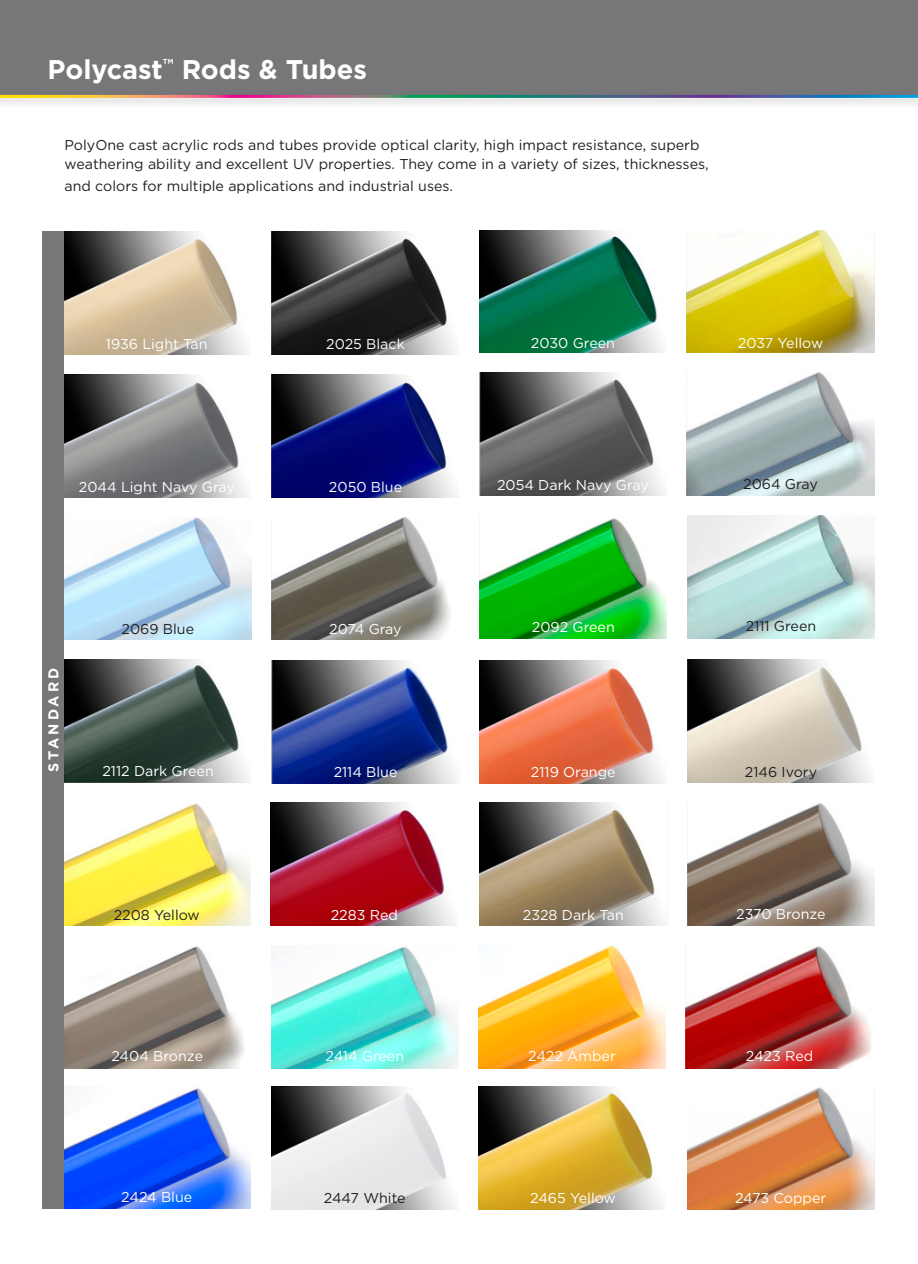
<style>
.page{position:relative;width:918px;height:1264px;background:#fff}
.page>*{position:absolute;margin:0;border:0;box-sizing:border-box;transform-origin:0 0}
.t1{font:700 27px "Gotham";color:#fff}
.t2{font:14.25px/19.5px "Gotham";color:#231f20}
.t3{font:14.25px "Gotham";color:#fff}
.t4{font:14.25px "Gotham";letter-spacing:-.02em;color:#fff}
.t5{font:700 14.25px "Gotham";letter-spacing:.21em;color:#fff}
</style>
<div class="page">
<div style="left:0;top:0;width:918px;height:95px;background:#77777a"></div>
<div style="left:0;top:91px;width:918px;height:18px;background:#231f20;opacity:.28"></div>
<hr style="left:0;top:95px;width:918px;height:3px;background:#fff">
<img style="left:64px;top:231px;width:184px;height:123px">
<img style="left:272px;top:231px;width:184px;height:123px">
<img style="left:479px;top:230px;width:185px;height:123px">
<img style="left:687px;top:230px;width:187px;height:123px">
<img style="left:64px;top:374px;width:183px;height:123px">
<img style="left:272px;top:374px;width:184px;height:123px">
<img style="left:479px;top:373px;width:185px;height:122px">
<img style="left:687px;top:373px;width:187px;height:122px">
<img style="left:64px;top:517px;width:187px;height:123px">
<img style="left:272px;top:517px;width:178px;height:123px">
<img style="left:480px;top:518px;width:187px;height:121px">
<img style="left:687px;top:516px;width:188px;height:123px">
<img style="left:64px;top:660px;width:188px;height:123px">
<img style="left:687px;top:660px;width:186px;height:123px">
<img style="left:64px;top:803px;width:186px;height:123px">
<img style="left:271px;top:803px;width:185px;height:123px">
<img style="left:480px;top:803px;width:185px;height:123px">
<img style="left:687px;top:803px;width:188px;height:123px">
<img style="left:64px;top:946px;width:181px;height:122px">
<img style="left:271px;top:946px;width:188px;height:122px">
<img style="left:478px;top:946px;width:188px;height:122px">
<img style="left:686px;top:946px;width:186px;height:122px">
<img style="left:64px;top:1088px;width:186px;height:121px">
<img style="left:271px;top:1086px;width:184px;height:123px">
<img style="left:478px;top:1086px;width:186px;height:123px">
<img style="left:687px;top:1087px;width:187px;height:122px">
<img style="left:272px;top:660px;width:185px;height:123px">
<img style="left:480px;top:660px;width:186px;height:123px">
<div style="left:42px;top:231px;width:22px;height:978px;background:#77777a"></div>
<p class="t1" style="left:48px;top:54px;width:321px">Polycast<sup>™</sup> Rods &amp; Tubes</p>
<p class="t2" style="left:65px;top:135px;width:646px">PolyOne cast acrylic rods and tubes provide optical clarity, high impact resistance, superb weathering ability and excellent UV properties. They come in a variety of sizes, thicknesses,</p>
<p class="t2" style="left:65px;top:176px;width:390px">and colors for multiple applications and industrial uses.</p>
<p class="t3" style="left:106px;top:336px;width:103px">1936 Light Tan</p>
<p class="t3" style="left:326px;top:336px;width:80px">2025 Black</p>
<p class="t3" style="left:531px;top:335px;width:86px">2030 Green</p>
<p class="t3" style="left:738px;top:335px;width:87px">2037 Yellow</p>
<p class="t3" style="left:79px;top:479px;width:158px">2044 Light Navy Gray</p>
<p class="t3" style="left:329px;top:479px;width:75px">2050 Blue</p>
<p class="t3" style="left:497px;top:477px;width:153px">2054 Dark Navy Gray</p>
<p class="t2" style="left:743px;top:474px;width:76px">2064 Gray</p>
<p class="t5" style="left:45px;top:772px;width:106px;rotate:-90deg">STANDARD</p>
<p class="t2" style="left:122px;top:619px;width:74px">2069 Blue</p>
<p class="t4" style="left:329px;top:621px;width:74px">2074 Gray</p>
<p class="t3" style="left:532px;top:619px;width:84px">2092 Green</p>
<p class="t2" style="left:746px;top:616px;width:72px">2111 Green</p>
<p class="t3" style="left:102px;top:763px;width:113px">2112 Dark Green</p>
<p class="t2" style="left:745px;top:762px;width:74px">2146 Ivory</p>
<p class="t3" style="left:334px;top:764px;width:65px">2114 Blue</p>
<p class="t3" style="left:531px;top:764px;width:86px">2119 Orange</p>
<p class="t2" style="left:114px;top:904px;width:88px">2208 Yellow</p>
<p class="t3" style="left:331px;top:907px;width:69px">2283 Red</p>
<p class="t3" style="left:523px;top:907px;width:103px">2328 Dark Tan</p>
<p class="t3" style="left:736px;top:905px;width:91px">2370 Bronze</p>
<p class="t3" style="left:111px;top:1048px;width:93px">2404 Bronze</p>
<p class="t3" style="left:326px;top:1048px;width:80px">2414 Green</p>
<p class="t3" style="left:528px;top:1048px;width:89px">2422 Amber</p>
<p class="t3" style="left:746px;top:1048px;width:69px">2423 Red</p>
<p class="t3" style="left:121px;top:1188px;width:72px">2424 Blue</p>
<p class="t2" style="left:324px;top:1188px;width:83px">2447 White</p>
<p class="t3" style="left:530px;top:1190px;width:87px">2465 Yellow</p>
<p class="t3" style="left:735px;top:1190px;width:93px">2473 Copper</p>
</div>
